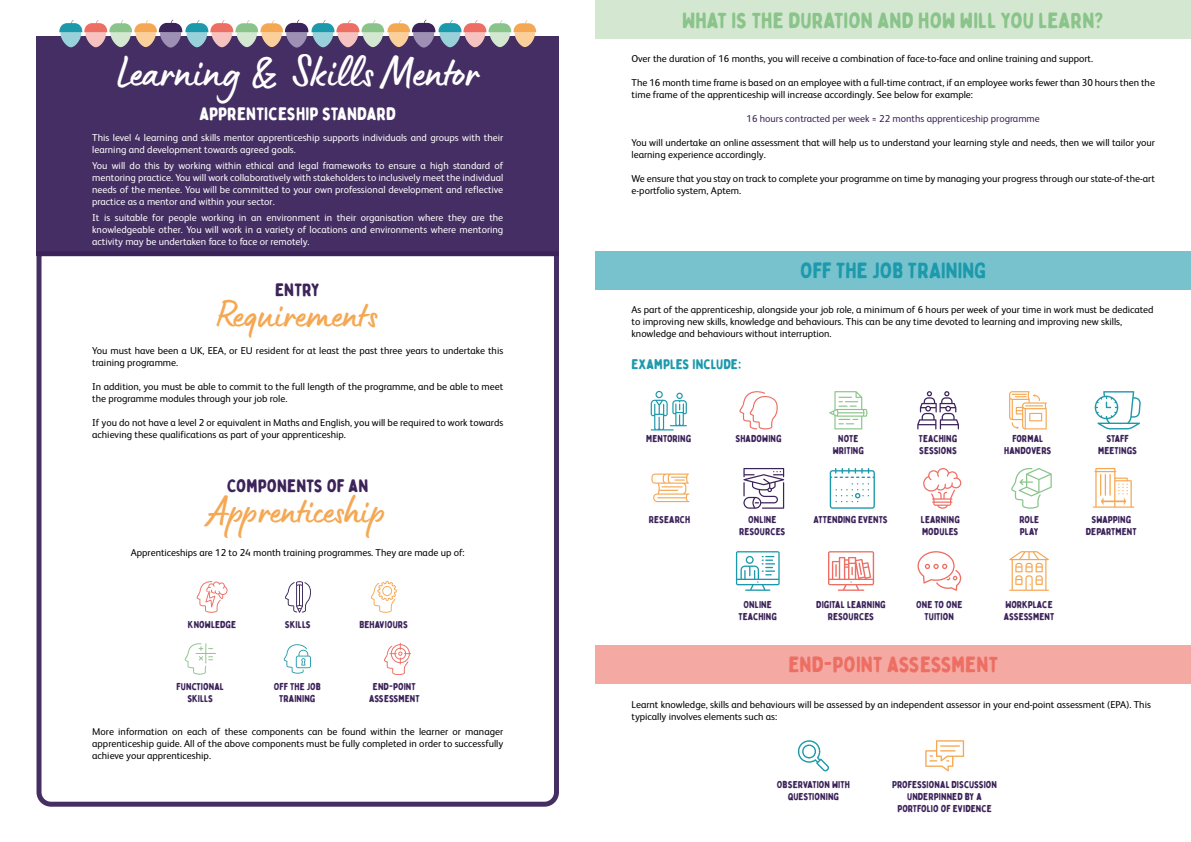
<style>
.page{position:relative;width:1191px;height:842px;background:#fff}
.page>*{position:absolute;margin:0;border:0;box-sizing:border-box;transform-origin:0 0}
.t1{font:46px "Lumios Marker";color:#fff}
.t2{font:40px "Lumios Marker";color:#f5a854}
.t3{font:22px "Bobby Jones Soft";color:#8ac48a}
.t4{font:22px "Bobby Jones Soft";color:#ed6e63}
.t5{font:22px "Bobby Jones Soft";color:#1c99ab}
.t6{font:18.1px "Bobby Jones Soft";color:#fff}
.t7{font:18.1px "Bobby Jones Soft";color:#3c235a}
.t8{font:14px "Bobby Jones Soft";color:#1c99ab}
.t9{font:10px/12px "FS Albert";color:#000}
.t10{font:10px/12px "FS Albert";color:#fff;text-align:justify}
.t11{font:10px/12px "Bobby Jones Soft";color:#3c235a;text-align:center}
.t12{font:10px/12px "Bobby Jones Soft";color:#3c245a;text-align:center}
.t13{font:10px "FS Albert";color:#3c235a}
.t14{font:10px "Bobby Jones Soft";letter-spacing:-.02em;color:#3c235a}
</style>
<div class="page">
<div style="left:36px;top:36px;width:523px;height:220px;background:#452e63"></div>
<svg style="left:59px;top:20px;width:477px;height:28px"></svg>
<svg style="left:36px;top:256px;width:523px;height:551px"></svg>
<svg style="left:196px;top:581px;width:32px;height:32px"></svg>
<svg style="left:285px;top:581px;width:26px;height:32px"></svg>
<svg style="left:371px;top:581px;width:26px;height:32px"></svg>
<svg style="left:185px;top:643px;width:31px;height:32px"></svg>
<svg style="left:284px;top:644px;width:27px;height:30px"></svg>
<svg style="left:384px;top:643px;width:27px;height:32px"></svg>
<div style="left:595px;top:1px;width:596px;height:38px;background:#d4e8d1"></div>
<div style="left:595px;top:251px;width:596px;height:39px;background:#77c2cd"></div>
<div style="left:595px;top:645px;width:596px;height:39px;background:#f5a9a3"></div>
<svg style="left:739px;top:391px;width:38px;height:38px"></svg>
<svg style="left:829px;top:391px;width:38px;height:38px"></svg>
<svg style="left:917px;top:391px;width:42px;height:38px"></svg>
<svg style="left:1009px;top:391px;width:37px;height:38px"></svg>
<svg style="left:1094px;top:391px;width:46px;height:38px"></svg>
<svg style="left:651px;top:473px;width:38px;height:29px"></svg>
<svg style="left:743px;top:468px;width:41px;height:41px"></svg>
<svg style="left:829px;top:468px;width:46px;height:41px"></svg>
<svg style="left:923px;top:468px;width:38px;height:41px"></svg>
<svg style="left:1011px;top:468px;width:40px;height:41px"></svg>
<svg style="left:1092px;top:468px;width:42px;height:40px"></svg>
<svg style="left:650px;top:391px;width:37px;height:39px"></svg>
<svg style="left:828px;top:551px;width:46px;height:40px"></svg>
<svg style="left:1009px;top:551px;width:40px;height:40px"></svg>
<svg style="left:736px;top:551px;width:43px;height:40px"></svg>
<svg style="left:917px;top:551px;width:44px;height:40px"></svg>
<svg style="left:925px;top:740px;width:39px;height:31px"></svg>
<svg style="left:797px;top:740px;width:32px;height:31px"></svg>
<h1 class="t1" style="left:116px;top:43px;width:364px">Learning &amp; Skills Mentor</h1>
<h3 class="t6" style="left:199px;top:103px;width:198px">APPRENTICESHIP STANDARD</h3>
<p class="t10" style="left:92px;top:131px;width:412px">This level 4 learning and skills mentor apprenticeship supports individuals and groups with their learning and development towards agreed goals.</p>
<p class="t10" style="left:92px;top:159px;width:412px">You will do this by working within ethical and legal frameworks to ensure a high standard of mentoring practice. You will work collaboratively with stakeholders to inclusively meet the individual needs of the mentee. You will be committed to your own professional development and reflective practice as a mentor and within your sector.</p>
<p class="t10" style="left:92px;top:211px;width:412px">It is suitable for people working in an environment in their organisation where they are the knowledgeable other. You will work in a variety of locations and environments where mentoring activity may be undertaken face to face or remotely.</p>
<h3 class="t7" style="left:275px;top:278px;width:47px">ENTRY</h3>
<h2 class="t2" style="left:218px;top:289px;width:161px">Requirements</h2>
<p class="t9" style="left:92px;top:345px;width:412px">You must have been a UK, EEA, or EU resident for at least the past three years to undertake this training programme.</p>
<p class="t9" style="left:92px;top:381px;width:412px">In addition, you must be able to commit to the full length of the programme, and be able to meet the programme modules through your job role.</p>
<p class="t9" style="left:92px;top:417px;width:412px">If you do not have a level 2 or equivalent in Maths and English, you will be required to work towards achieving these qualifications as part of your apprenticeship.</p>
<h3 class="t7" style="left:227px;top:474px;width:143px">COMPONENTS OF AN</h3>
<h2 class="t2" style="left:210px;top:484px;width:177px">Apprenticeship</h2>
<p class="t9" style="left:131px;top:547px;width:335px">Apprenticeships are 12 to 24 month training programmes. They are made up of:</p>
<p class="t11" style="left:188px;top:619px;width:50px">KNOWLEDGE</p>
<p class="t11" style="left:285px;top:619px;width:28px">SKILLS</p>
<p class="t11" style="left:359px;top:619px;width:50px">BEHAVIOURS</p>
<p class="t11" style="left:177px;top:681px;width:49px">FUNCTIONAL<br>SKILLS</p>
<p class="t11" style="left:274px;top:681px;width:49px">OFF THE JOB<br>TRAINING</p>
<p class="t11" style="left:369px;top:681px;width:52px">END-POINT<br>ASSESSMENT</p>
<p class="t9" style="left:92px;top:726px;width:412px;text-align:justify">More information on each of these components can be found within the learner or manager apprenticeship guide. All of the above components must be fully completed in order to successfully achieve your apprenticeship.</p>
<h3 class="t3" style="left:682px;top:7px;width:424px">WHAT IS THE DURATION AND HOW WILL YOU LEARN?</h3>
<p class="t9" style="left:631px;top:53px;width:463px">Over the duration of 16 months, you will receive a combination of face-to-face and online training and support.</p>
<p class="t9" style="left:631px;top:77px;width:525px">The 16 month time frame is based on an employee with a full-time contract, if an employee works fewer than 30 hours then the time frame of the apprenticeship will increase accordingly. See below for example:</p>
<p class="t13" style="left:746px;top:113px;width:295px">16 hours contracted per week = 22 months apprenticeship programme</p>
<p class="t9" style="left:631px;top:137px;width:525px">You will undertake an online assessment that will help us to understand your learning style and needs, then we will tailor your learning experience accordingly.</p>
<p class="t9" style="left:631px;top:173px;width:525px">We ensure that you stay on track to complete your programme on time by managing your progress through our state-of-the-art e-portfolio system, Aptem.</p>
<h3 class="t5" style="left:800px;top:257px;width:187px">OFF THE JOB TRAINING</h3>
<p class="t9" style="left:631px;top:304px;width:523px">As part of the apprenticeship, alongside your job role, a minimum of 6 hours per week of your time in work must be dedicated to improving new skills, knowledge and behaviours. This can be any time devoted to learning and improving new skills, knowledge and behaviours without interruption.</p>
<h3 class="t8" style="left:631px;top:355px;width:111px">EXAMPLES INCLUDE:</h3>
<p class="t11" style="left:646px;top:433px;width:46px">MENTORING</p>
<p class="t11" style="left:735px;top:433px;width:48px">SHADOWING</p>
<p class="t11" style="left:832px;top:433px;width:33px">NOTE<br>WRITING</p>
<p class="t11" style="left:919px;top:433px;width:40px;text-align:left">TEACHING<br>SESSIONS</p>
<p class="t11" style="left:1004px;top:433px;width:49px">FORMAL<br>HANDOVERS</p>
<p class="t11" style="left:1098px;top:433px;width:40px">STAFF<br>MEETINGS</p>
<p class="t14" style="left:649px;top:514px;width:43px">RESEARCH</p>
<p class="t11" style="left:739px;top:514px;width:48px">ONLINE<br>RESOURCES</p>
<p class="t11" style="left:813px;top:514px;width:76px">ATTENDING EVENTS</p>
<p class="t11" style="left:921px;top:514px;width:40px;text-align:left">LEARNING<br>MODULES</p>
<p class="t11" style="left:1019px;top:514px;width:21px;text-align:left">ROLE<br>PLAY</p>
<p class="t11" style="left:1085px;top:514px;width:52px">SWAPPING<br>DEPARTMENT</p>
<p class="t12" style="left:738px;top:599px;width:40px">ONLINE<br>TEACHING</p>
<p class="t12" style="left:816px;top:599px;width:71px">DIGITAL LEARNING<br>RESOURCES</p>
<p class="t12" style="left:916px;top:599px;width:48px">ONE TO ONE<br>TUITION</p>
<p class="t12" style="left:1003px;top:599px;width:52px;text-align:left">WORKPLACE<br>ASSESSMENT</p>
<h3 class="t4" style="left:788px;top:651px;width:211px">END-POINT ASSESSMENT</h3>
<p class="t9" style="left:631px;top:698px;width:521px">Learnt knowledge, skills and behaviours will be assessed by an independent assessor in your end-point assessment (EPA). This typically involves elements such as:</p>
<p class="t11" style="left:777px;top:779px;width:74px">OBSERVATION WITH<br>QUESTIONING</p>
<p class="t11" style="left:892px;top:779px;width:106px">PROFESSIONAL DISCUSSION<br>UNDERPINNED BY A<br>PORTFOLIO OF EVIDENCE</p>
</div>
